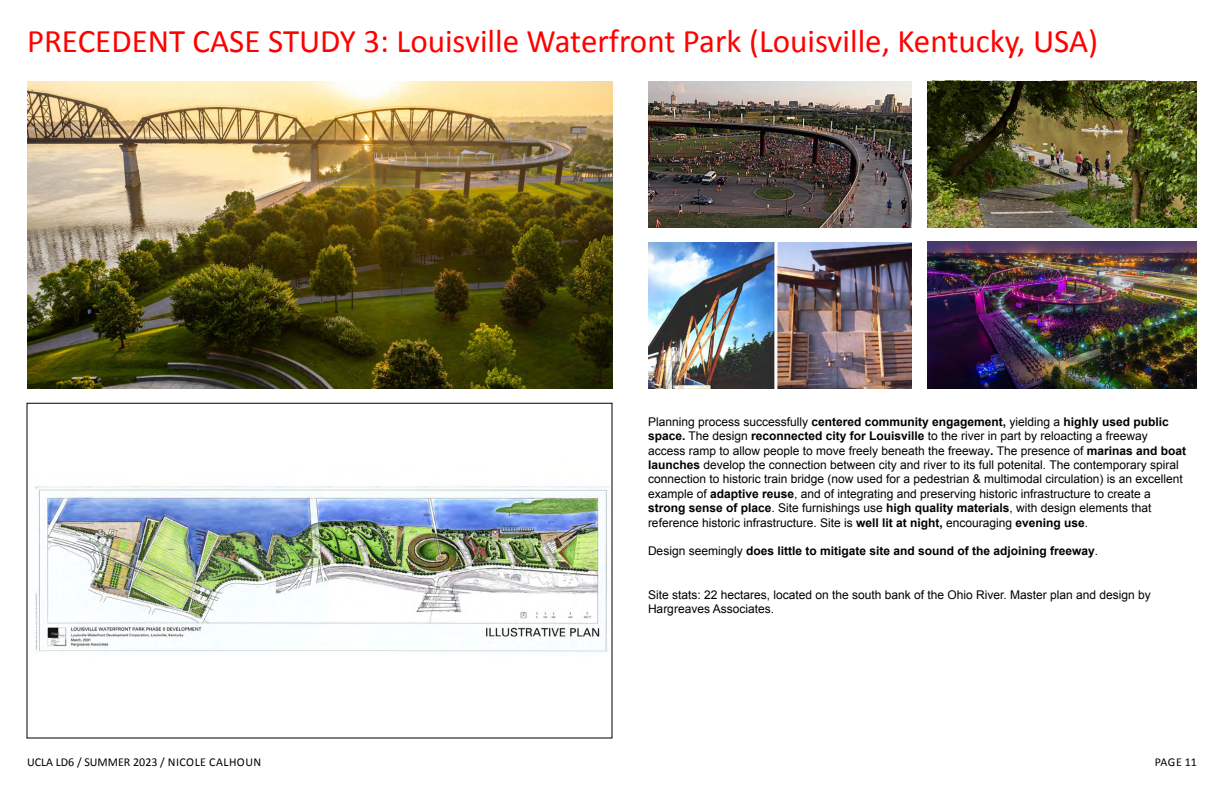
<style>
.page{position:relative;width:1224px;height:792px;background:#fff}
.page>*{position:absolute;margin:0;border:0;box-sizing:border-box;transform-origin:0 0}
.t1{font:33px "Calibri";color:#f00}
.t2{font:12px/14.4px "Arial";color:#000}
.t3{font:700 12px "Arial";color:#000}
.t4{font:12px "Calibri";color:#000}
.s1{font-weight:700}
.s2{font-weight:400}
</style>
<div class="page">
<img style="left:35px;top:486px;width:575px;height:167px">
<img style="left:648px;top:81px;width:264px;height:147px">
<img style="left:648px;top:243px;width:264px;height:146px">
<img style="left:27px;top:81px;width:585px;height:308px">
<img style="left:927px;top:81px;width:270px;height:147px">
<img style="left:927px;top:242px;width:270px;height:147px">
<h1 class="t1" style="left:27px;top:18px;width:1073px">PRECEDENT CASE STUDY 3: Louisville Waterfront Park (Louisville, Kentucky, USA)</h1>
<p class="t4" style="left:27px;top:754px;width:236px">UCLA LD6 / SUMMER 2023 / NICOLE CALHOUN</p>
<p class="t2" style="left:648px;top:415px;width:540px">Planning process successfully <span class="s1">centered community engagement,</span> yielding a <span class="s1">highly used public space.</span> The design <span class="s1">reconnected city for Louisville</span> to the river in part by reloacting a freeway access ramp to allow people to move freely beneath the freeway<span class="s1">.</span> The presence of <span class="s1">marinas and boat launches</span> develop the connection between city and river to its full potenital. The contemporary spiral connection to historic train bridge (now used for a pedestrian &amp; multimodal circulation) is an excellent example of <span class="s1">adaptive reuse</span>, and of integrating and preserving historic infrastructure to create a <span class="s1">strong sense of place</span>. Site furnishings use <span class="s1">high quality materials</span>, with design elements that reference historic infrastructure. Site is <span class="s1">well lit at night,</span> encouraging <span class="s1">evening use</span>.</p>
<p class="t3" style="left:648px;top:543px;width:452px"><span class="s2">Design seemingly</span> does little to mitigate site and sound of the adjoining freeway<span class="s2">.</span></p>
<p class="t2" style="left:648px;top:587px;width:504px">Site stats: 22 hectares, located on the south bank of the Ohio River. Master plan and design by<br>Hargreaves Associates.</p>
<p class="t4" style="left:1155px;top:754px;width:44px">PAGE 11</p>
</div>
